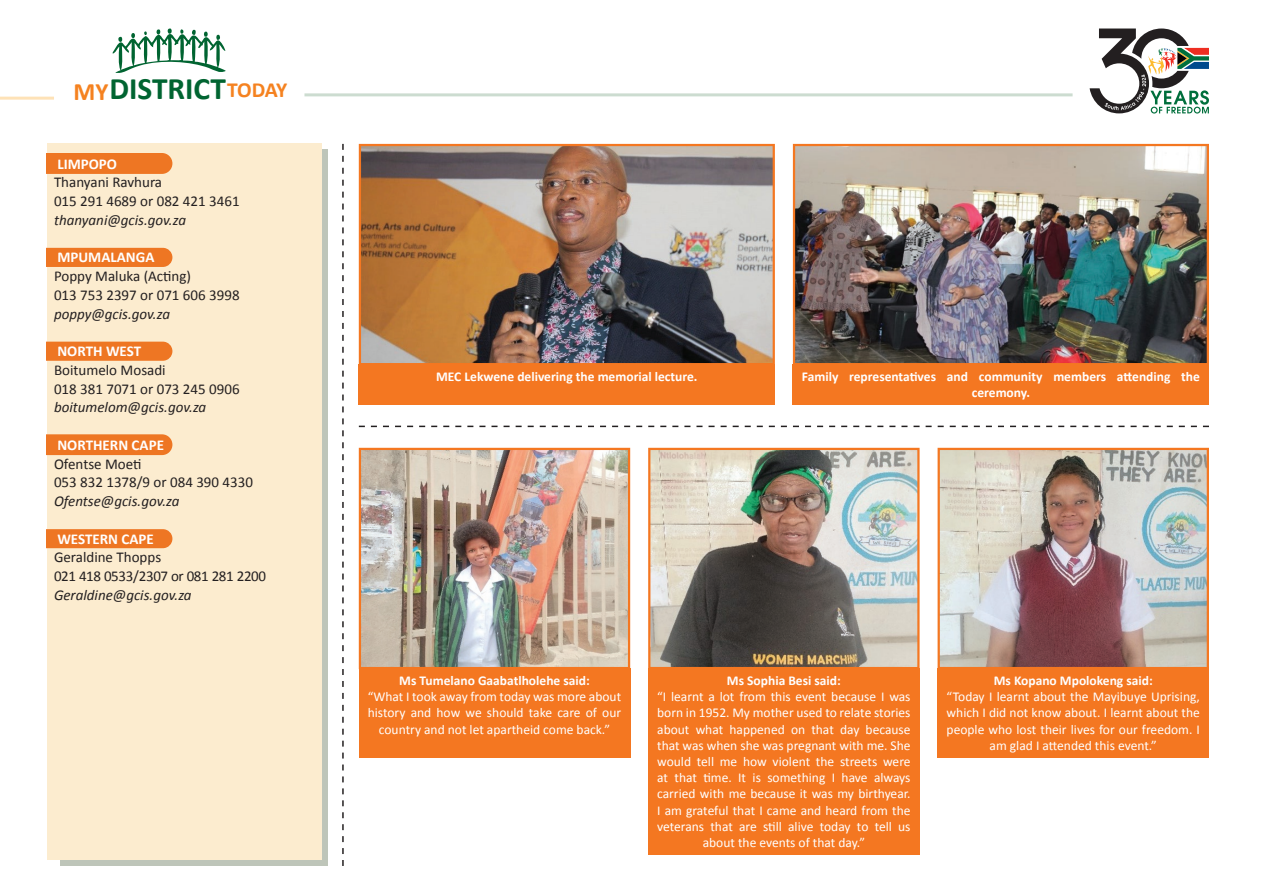
<style>
.page{position:relative;width:1263px;height:893px;background:#fff}
.page>*{position:absolute;margin:0;border:0;box-sizing:border-box;transform-origin:0 0}
.t1{font:700 31.35px "Calibri";color:#006431}
.t2{font:15px/18.8px "Calibri";color:#231f20}
.t3{font:italic 15px "Calibri";color:#231f20}
.t4{font:700 15px "Calibri";color:#fff}
.t5{font:15px/18.8px "Calibri";letter-spacing:-.02em;color:#231f20}
.t6{font:13.5px/16.2px "Calibri";color:#fff;text-align:center}
.t7{font:700 13.5px/16.2px "Calibri";color:#fff;text-align:center}
.s1{font-size:25.05px;color:#f58220}
.s2{font-size:21.6px;color:#f58220}
</style>
<div class="page">
<div style="left:60px;top:150px;width:267px;height:716px;background:#bec5b9"></div>
<div style="left:47px;top:144px;width:274px;height:716px;background:#fceccf"></div>
<div style="left:47px;top:153px;width:125px;height:21px;background:#ee7623"></div>
<div style="left:47px;top:248px;width:125px;height:19px;background:#ee7623"></div>
<div style="left:47px;top:342px;width:125px;height:19px;background:#ee7623"></div>
<div style="left:47px;top:434px;width:125px;height:21px;background:#ee7623"></div>
<div style="left:47px;top:529px;width:125px;height:19px;background:#ee7623"></div>
<svg style="left:342px;top:144px;width:2px;height:722px"></svg>
<hr style="left:0;top:97px;width:54px;height:3px;background:#fee2b7">
<hr style="left:304px;top:93px;width:768px;height:3px;background:#ccdcd0">
<svg style="left:113px;top:28px;width:113px;height:45px"></svg>
<svg style="left:1089px;top:29px;width:120px;height:85px"></svg>
<img style="left:362px;top:451px;width:265px;height:215px">
<div style="left:359px;top:448px;width:271px;height:221px;border:2px solid #f47721"></div>
<div style="left:359px;top:668px;width:271px;height:89px;background:#f47721"></div>
<img style="left:651px;top:451px;width:265px;height:215px">
<div style="left:648px;top:448px;width:271px;height:221px;border:2px solid #f47721"></div>
<div style="left:648px;top:668px;width:271px;height:187px;background:#f47721"></div>
<img style="left:940px;top:451px;width:266px;height:215px">
<div style="left:937px;top:448px;width:272px;height:221px;border:2px solid #f47721"></div>
<div style="left:937px;top:668px;width:272px;height:89px;background:#f47721"></div>
<img style="left:362px;top:147px;width:410px;height:215px">
<div style="left:359px;top:144px;width:416px;height:221px;border:2px solid #f47721"></div>
<div style="left:359px;top:364px;width:416px;height:41px;background:#f47721"></div>
<img style="left:796px;top:147px;width:410px;height:215px">
<div style="left:793px;top:144px;width:416px;height:221px;border:2px solid #f47721"></div>
<div style="left:793px;top:364px;width:416px;height:41px;background:#f47721"></div>
<svg style="left:359px;top:426px;width:850px;height:1px"></svg>
<h1 class="t1" style="left:73px;top:69px;width:215px"><span class="s1">MY</span>DISTRICT<span class="s2">TODAY</span></h1>
<p class="t4" style="left:57px;top:154px;width:61px">LIMPOPO</p>
<p class="t2" style="left:54px;top:173px;width:187px">Thanyani Ravhura<br>015 291 4689 or 082 421 3461</p>
<p class="t3" style="left:54px;top:210px;width:134px">thanyani@gcis.gov.za</p>
<p class="t4" style="left:57px;top:248px;width:99px">MPUMALANGA</p>
<p class="t2" style="left:54px;top:267px;width:187px">Poppy Maluka (Acting)<br>013 753 2397 or 071 606 3998</p>
<p class="t3" style="left:54px;top:303px;width:118px">poppy@gcis.gov.za</p>
<p class="t4" style="left:57px;top:342px;width:85px">NORTH WEST</p>
<p class="t2" style="left:54px;top:361px;width:187px">Boitumelo Mosadi<br>018 381 7071 or 073 245 0906</p>
<p class="t3" style="left:54px;top:397px;width:154px">boitumelom@gcis.gov.za</p>
<p class="t4" style="left:57px;top:435px;width:108px">NORTHERN CAPE</p>
<p class="t2" style="left:54px;top:454px;width:200px">Ofentse Moeti<br>053 832 1378/9 or 084 390 4330</p>
<p class="t3" style="left:54px;top:491px;width:127px">Ofentse@gcis.gov.za</p>
<p class="t4" style="left:57px;top:529px;width:98px">WESTERN CAPE</p>
<p class="t5" style="left:54px;top:548px;width:214px">Geraldine Thopps<br>021 418 0533/2307 or 081 281 2200</p>
<p class="t3" style="left:54px;top:585px;width:139px">Geraldine@gcis.gov.za</p>
<p class="t7" style="left:436px;top:368px;width:263px">MEC Lekwene delivering the memorial lecture.</p>
<p class="t7" style="left:802px;top:368px;width:400px">Family representatives and community members attending the ceremony.</p>
<p class="t7" style="left:399px;top:672px;width:192px">Ms Tumelano Gaabatlholehe said:</p>
<p class="t6" style="left:368px;top:688px;width:255px">“What I took away from today was more about history and how we should take care of our country and not let apartheid come back.”</p>
<p class="t7" style="left:727px;top:672px;width:115px">Ms Sophia Besi said:</p>
<p class="t6" style="left:657px;top:688px;width:255px">“I learnt a lot from this event because I was born in 1952. My mother used to relate stories about what happened on that day because that was when she was pregnant with me. She would tell me how violent the streets were at that time. It is something I have always carried with me because it was my birthyear.<br>I am grateful that I came and heard from the veterans that are still alive today to tell us about the events of that day.”</p>
<p class="t7" style="left:994px;top:672px;width:160px">Ms Kopano Mpolokeng said:</p>
<p class="t6" style="left:946px;top:688px;width:255px">“Today I learnt about the Mayibuye Uprising, which I did not know about. I learnt about the people who lost their lives for our freedom. I am glad I attended this event.”</p>
</div>
